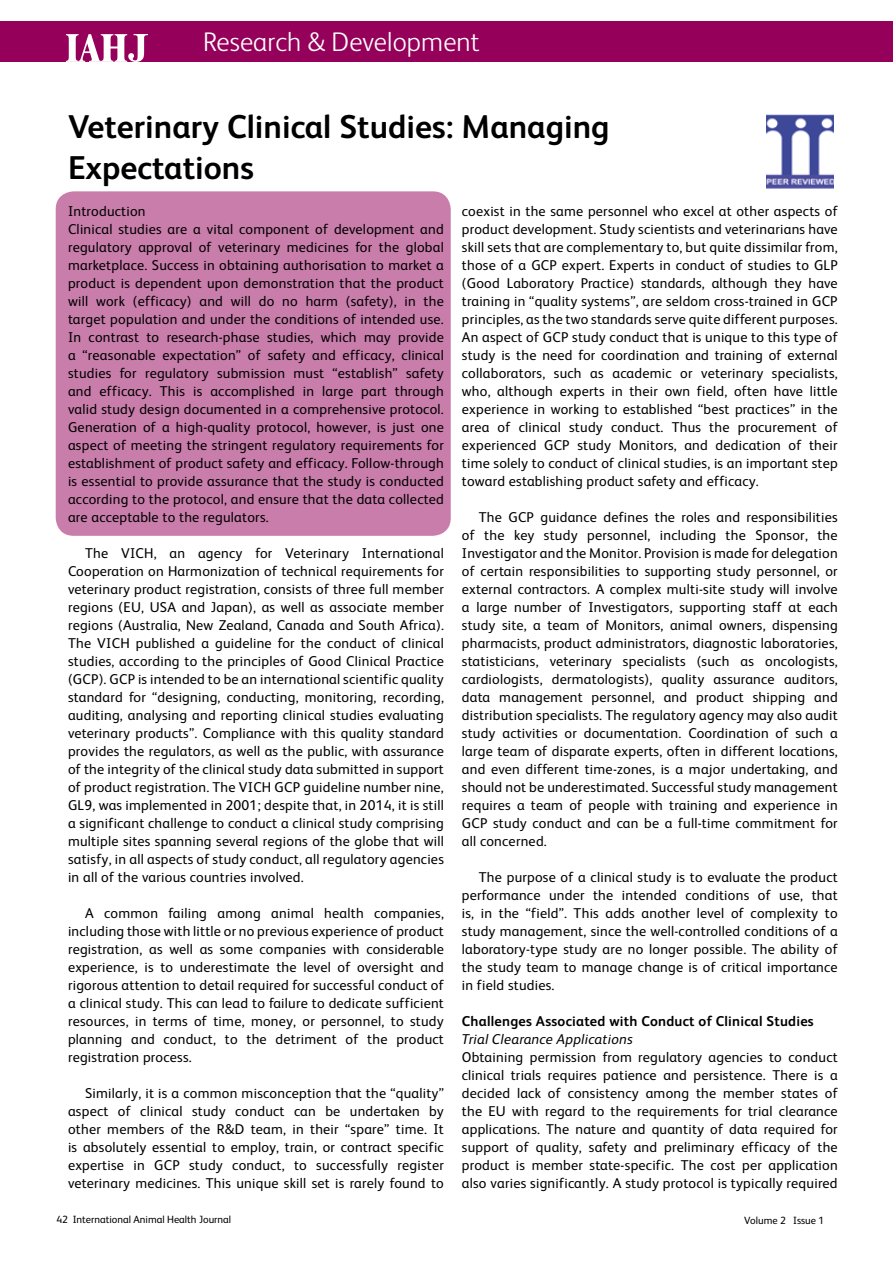
<style>
.page{position:relative;width:893px;height:1263px;background:#fff}
.page>*{position:absolute;margin:0;border:0;box-sizing:border-box;transform-origin:0 0}
.t1{font:700 33px/40.5px "FS Albert";color:#000}
.t2{font:300 27px "FS Albert";letter-spacing:.005em;color:#fff}
.t3{font:14.25px/18px "FS Albert";letter-spacing:.015em;color:#000;text-align:justify}
.t4{font:700 14.25px "FS Albert";letter-spacing:.015em;color:#000}
.t5{font:italic 14.25px "FS Albert";letter-spacing:.015em;color:#000}
.t6{font:10.5px "FS Albert";color:#000}
</style>
<div class="page">
<div style="left:0;top:21px;width:893px;height:41px;background:#95005a"></div>
<svg style="left:66px;top:34px;width:82px;height:28px"></svg>
<div style="left:56px;top:191px;width:395px;height:345px;background:#c87daa;border-radius:18px"></div>
<img style="left:766px;top:115px;width:68px;height:73px">
<h2 class="t2" style="left:203px;top:26px;width:278px">Research &amp; Development</h2>
<h1 class="t1" style="left:68px;top:107px;width:543px">Veterinary Clinical Studies: Managing<br>Expectations</h1>
<p class="t3" style="left:68px;top:202px;width:377px;text-align:left">Introduction<br>Clinical studies are a vital component of development and regulatory approval of veterinary medicines for the global marketplace. Success in obtaining authorisation to market a product is dependent upon demonstration that the product will work (efficacy) and will do no harm (safety), in the target population and under the conditions of intended use.<br>In contrast to research-phase studies, which may provide a “reasonable expectation” of safety and efficacy, clinical studies for regulatory submission must “establish” safety and efficacy. This is accomplished in large part through valid study design documented in a comprehensive protocol.<br>Generation of a high-quality protocol, however, is just one aspect of meeting the stringent regulatory requirements for establishment of product safety and efficacy. Follow-through is essential to provide assurance that the study is conducted according to the protocol, and ensure that the data collected are acceptable to the regulators.</p>
<p class="t3" style="left:68px;top:544px;width:377px;text-indent:17px">The VICH, an agency for Veterinary International Cooperation on Harmonization of technical requirements for veterinary product registration, consists of three full member regions (EU, USA and Japan), as well as associate member regions (Australia, New Zealand, Canada and South Africa).<br>The VICH published a guideline for the conduct of clinical studies, according to the principles of Good Clinical Practice (GCP). GCP is intended to be an international scientific quality standard for “designing, conducting, monitoring, recording, auditing, analysing and reporting clinical studies evaluating veterinary products”. Compliance with this quality standard provides the regulators, as well as the public, with assurance of the integrity of the clinical study data submitted in support of product registration. The VICH GCP guideline number nine, GL9, was implemented in 2001; despite that, in 2014, it is still a significant challenge to conduct a clinical study comprising multiple sites spanning several regions of the globe that will satisfy, in all aspects of study conduct, all regulatory agencies in all of the various countries involved.</p>
<p class="t3" style="left:68px;top:904px;width:377px;text-indent:17px">A common failing among animal health companies, including those with little or no previous experience of product registration, as well as some companies with considerable experience, is to underestimate the level of oversight and rigorous attention to detail required for successful conduct of a clinical study. This can lead to failure to dedicate sufficient resources, in terms of time, money, or personnel, to study planning and conduct, to the detriment of the product registration process.</p>
<p class="t3" style="left:68px;top:1084px;width:377px;text-indent:17px">Similarly, it is a common misconception that the “quality” aspect of clinical study conduct can be undertaken by other members of the R&amp;D team, in their “spare” time. It is absolutely essential to employ, train, or contract specific expertise in GCP study conduct, to successfully register veterinary medicines. This unique skill set is rarely found to</p>
<p class="t3" style="left:462px;top:202px;width:377px">coexist in the same personnel who excel at other aspects of product development. Study scientists and veterinarians have skill sets that are complementary to, but quite dissimilar from, those of a GCP expert. Experts in conduct of studies to GLP (Good Laboratory Practice) standards, although they have training in “quality systems”, are seldom cross-trained in GCP principles, as the two standards serve quite different purposes.<br>An aspect of GCP study conduct that is unique to this type of study is the need for coordination and training of external collaborators, such as academic or veterinary specialists, who, although experts in their own field, often have little experience in working to established “best practices” in the area of clinical study conduct. Thus the procurement of experienced GCP study Monitors, and dedication of their time solely to conduct of clinical studies, is an important step toward establishing product safety and efficacy.</p>
<p class="t3" style="left:462px;top:508px;width:377px;text-indent:17px">The GCP guidance defines the roles and responsibilities of the key study personnel, including the Sponsor, the Investigator and the Monitor. Provision is made for delegation of certain responsibilities to supporting study personnel, or external contractors. A complex multi-site study will involve a large number of Investigators, supporting staff at each study site, a team of Monitors, animal owners, dispensing pharmacists, product administrators, diagnostic laboratories, statisticians, veterinary specialists (such as oncologists, cardiologists, dermatologists), quality assurance auditors, data management personnel, and product shipping and distribution specialists. The regulatory agency may also audit study activities or documentation. Coordination of such a large team of disparate experts, often in different locations, and even different time-zones, is a major undertaking, and should not be underestimated. Successful study management requires a team of people with training and experience in GCP study conduct and can be a full-time commitment for all concerned.</p>
<p class="t3" style="left:462px;top:868px;width:377px;text-indent:17px">The purpose of a clinical study is to evaluate the product performance under the intended conditions of use, that is, in the “field”. This adds another level of complexity to study management, since the well-controlled conditions of a laboratory-type study are no longer possible. The ability of the study team to manage change is of critical importance in field studies.</p>
<p class="t4" style="left:462px;top:1013px;width:353px">Challenges Associated with Conduct of Clinical Studies</p>
<p class="t5" style="left:462px;top:1031px;width:172px">Trial Clearance Applications</p>
<p class="t3" style="left:462px;top:1048px;width:377px">Obtaining permission from regulatory agencies to conduct clinical trials requires patience and persistence. There is a decided lack of consistency among the member states of the EU with regard to the requirements for trial clearance applications. The nature and quantity of data required for support of quality, safety and preliminary efficacy of the product is member state-specific. The cost per application also varies significantly. A study protocol is typically required</p>
<p class="t6" style="left:56px;top:1214px;width:176px">42 International Animal Health Journal</p>
<p class="t6" style="left:744px;top:1214px;width:81px">Volume 2 Issue 1</p>
</div>
